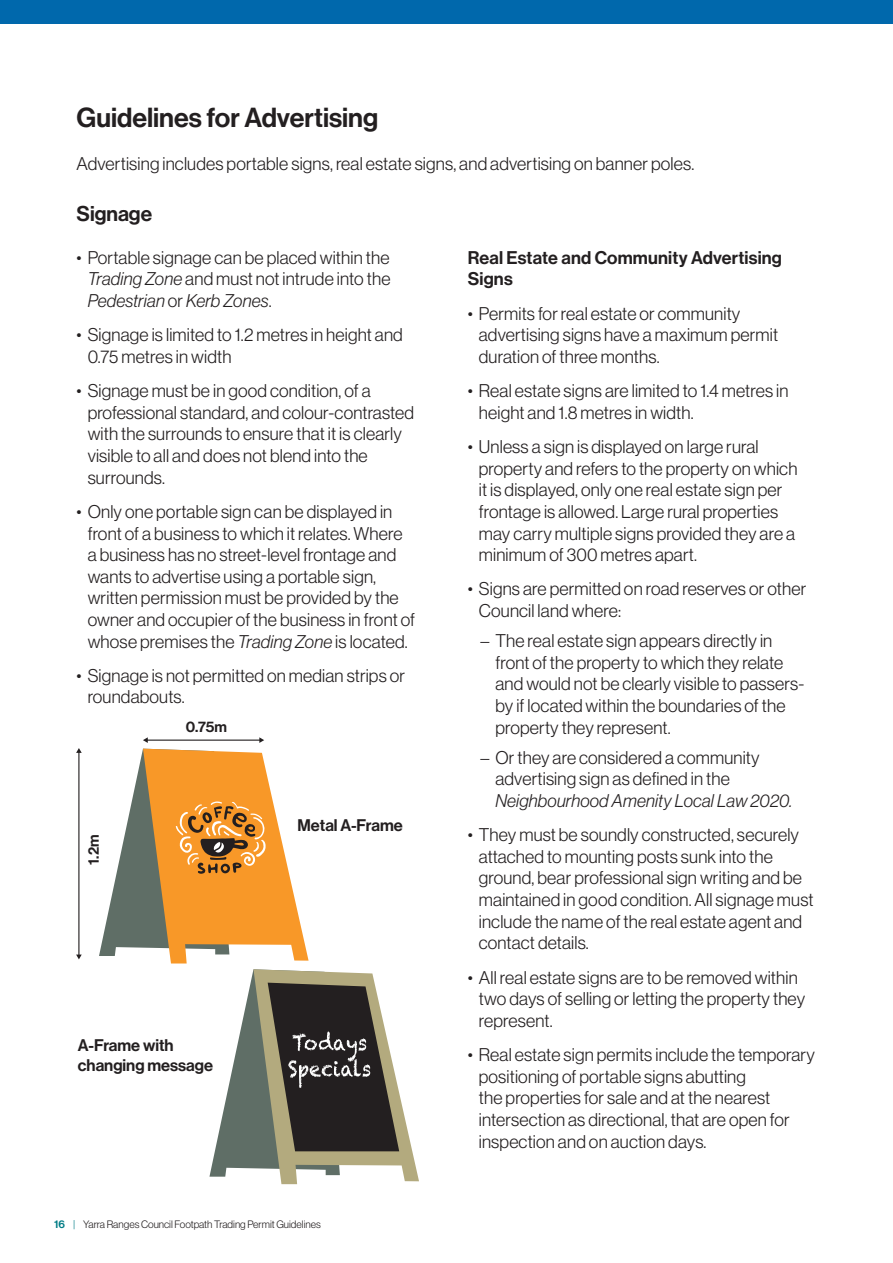
<style>
.page{position:relative;width:893px;height:1263px;background:#fff}
.page>*{position:absolute;margin:0;border:0;box-sizing:border-box;transform-origin:0 0}
.t1{font:27px "N Haas Grotesk DS Pro 65 Md";color:#231f20}
.t2{font:21px "N Haas Grotesk DS Pro 65 Md";color:#231f20}
.t3{font:18px/21.6px "N Haas Grotesk DS Pro 45 Lt";letter-spacing:.01em;color:#231f20}
.t4{font:18px "N Haas Grotesk DS Pro 46 Lt It";letter-spacing:.01em;color:#231f20}
.t5{font:18px/21.6px "N Haas Grotesk DS Pro 65 Md";letter-spacing:.01em;color:#231f20}
.t6{font:16.5px/19.8px "N Haas Grotesk DS Pro 65 Md";color:#231f20}
.t7{font:15px "N Haas Grotesk DS Pro 65 Md";color:#231f20}
.t8{font:10.5px "N Haas Grotesk DS Pro 45 Lt";color:#231f20}
.s1{font-family:"N Haas Grotesk DS Pro 46 Lt It"}
.s2{font-family:"N Haas Grotesk DS Pro 45 Lt"}
.s3{font-family:"N Haas Grotesk DS Pro 65 Md";color:#007c85}
.s4{color:#007c85}
</style>
<div class="page">
<div style="left:0;top:0;width:893px;height:23px;background:#0068ac"></div>
<hr style="left:147px;top:739px;width:113px;height:2px;background:#231f20">
<svg style="left:143px;top:737px;width:5px;height:6px"></svg>
<svg style="left:259px;top:737px;width:5px;height:6px"></svg>
<hr style="left:78px;top:752px;width:1px;height:203px;background:#231f20">
<svg style="left:76px;top:954px;width:6px;height:5px"></svg>
<svg style="left:76px;top:748px;width:6px;height:5px"></svg>
<svg style="left:99px;top:749px;width:210px;height:214px"></svg>
<svg style="left:209px;top:969px;width:210px;height:215px"></svg>
<h1 class="t1" style="left:77px;top:102px;width:303px">Guidelines for Advertising</h1>
<p class="t3" style="left:77px;top:153px;width:619px">Advertising includes portable signs, real estate signs, and advertising on banner poles.</p>
<p class="t2" style="left:77px;top:201px;width:77px">Signage</p>
<p class="t3" style="left:77px;top:246px;width:315px;text-align:right">• Portable signage can be placed within the<br><span class="s1">Trading Zone</span> and must not intrude into the</p>
<p class="t4" style="left:88px;top:290px;width:186px">Pedestrian <span class="s2">or</span> Kerb Zones<span class="s2">.</span></p>
<p class="t3" style="left:88px;top:324px;width:317px;text-indent:-11px">• Signage is limited to 1.2 metres in height and<br>0.75 metres in width</p>
<p class="t3" style="left:88px;top:380px;width:328px;text-indent:-11px">• Signage must be in good condition, of a professional standard, and colour-contrasted with the surrounds to ensure that it is clearly visible to all and does not blend into the surrounds.</p>
<p class="t3" style="left:88px;top:501px;width:329px;text-indent:-11px">• Only one portable sign can be displayed in front of a business to which it relates. Where a business has no street-level frontage and wants to advertise using a portable sign, written permission must be provided by the owner and occupier of the business in front of whose premises the <span class="s1">Trading Zone</span> is located.</p>
<p class="t3" style="left:88px;top:665px;width:319px;text-indent:-11px">• Signage is not permitted on median strips or roundabouts.</p>
<p class="t5" style="left:468px;top:247px;width:316px">Real Estate and Community Advertising<br>Signs</p>
<p class="t3" style="left:479px;top:302px;width:301px;text-indent:-11px">• Permits for real estate or community advertising signs have a maximum permit duration of three months.</p>
<p class="t3" style="left:479px;top:380px;width:311px;text-indent:-11px">• Real estate signs are limited to 1.4 metres in height and 1.8 metres in width.</p>
<p class="t3" style="left:479px;top:436px;width:320px;text-indent:-11px">• Unless a sign is displayed on large rural property and refers to the property on which it is displayed, only one real estate sign per frontage is allowed. Large rural properties may carry multiple signs provided they are a minimum of 300 metres apart.</p>
<p class="t3" style="left:479px;top:578px;width:329px;text-indent:-11px">• Signs are permitted on road reserves or other<br>Council land where:</p>
<p class="t3" style="left:495px;top:630px;width:311px;text-indent:-15px">– The real estate sign appears directly in front of the property to which they relate and would not be clearly visible to passers&shy;by if located within the boundaries of the property they represent.</p>
<p class="t3" style="left:495px;top:747px;width:266px;text-indent:-15px">– Or they are considered a community advertising sign as defined in the</p>
<p class="t4" style="left:495px;top:790px;width:298px">Neighbourhood Amenity Local Law 2020.</p>
<p class="t3" style="left:479px;top:824px;width:336px;text-indent:-11px">• They must be soundly constructed, securely attached to mounting posts sunk into the ground, bear professional sign writing and be maintained in good condition. All signage must include the name of the real estate agent and contact details.</p>
<p class="t3" style="left:479px;top:966px;width:328px;text-indent:-11px">• All real estate signs are to be removed within two days of selling or letting the property they represent.</p>
<p class="t3" style="left:479px;top:1044px;width:337px;text-indent:-11px">• Real estate sign permits include the temporary positioning of portable signs abutting<br>the properties for sale and at the nearest intersection as directional, that are open for inspection and on auction days.</p>
<p class="t7" style="left:186px;top:718px;width:42px">0.75m</p>
<p class="t6" style="left:298px;top:815px;width:107px">Metal A-Frame</p>
<p class="t7" style="left:85px;top:864px;width:31px;rotate:-90deg">1.2m</p>
<p class="t6" style="left:78px;top:1036px;width:137px">A-Frame with changing message</p>
<p class="t8" style="left:54px;top:1218px;width:268px"><span class="s3">16</span> <span class="s4">|</span> Yarra Ranges Council Footpath Trading Permit Guidelines</p>
</div>
